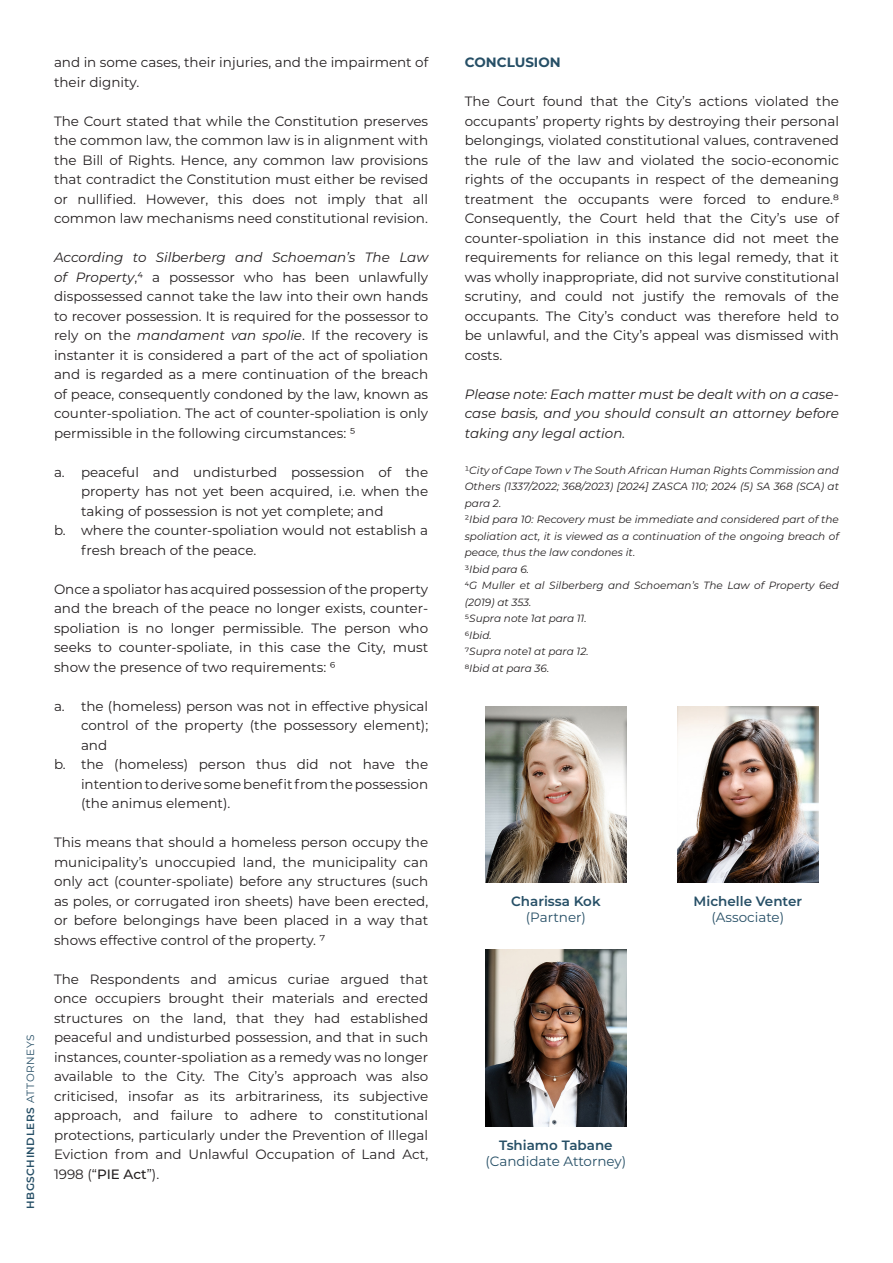
<style>
.page{position:relative;width:893px;height:1263px;background:#fff}
.page>*{position:absolute;margin:0;border:0;box-sizing:border-box;transform-origin:0 0}
.t1{font:13.5px/19.5px "Montserrat";color:#231f20;text-align:justify}
.t2{font:italic 13.5px/19.5px "Montserrat";color:#231f20;text-align:justify}
.t3{font:13.5px "Montserrat";color:#264f66}
.t4{font:600 13.5px "Montserrat";color:#264f66}
.t5{font:700 13.5px "Montserrat";color:#264f66}
.t6{font:italic 10.5px/16.5px "Montserrat";color:#231f20;text-align:justify}
.t7{font:600 10.5px "Montserrat";letter-spacing:.05em;color:#264f66}
.s1{font-weight:400}
.s2{font-style:italic}
.s3{font-weight:500}
.s4{font-style:normal}
</style>
<div class="page">
<img style="left:485px;top:706px;width:141px;height:177px">
<img style="left:677px;top:706px;width:141px;height:177px">
<img style="left:485px;top:950px;width:141px;height:176px">
<p class="t7" style="left:23px;top:1209px;width:175px;rotate:-90deg">HBGSCHINDLERS <span class="s1">ATTORNEYS</span></p>
<p class="t1" style="left:54px;top:52px;width:376px">and in some cases, their injuries, and the impairment of their dignity.</p>
<p class="t1" style="left:54px;top:111px;width:376px">The Court stated that while the Constitution preserves the common law, the common law is in alignment with the Bill of Rights. Hence, any common law provisions that contradict the Constitution must either be revised or nullified. However, this does not imply that all common law mechanisms need constitutional revision.</p>
<p class="t1" style="left:54px;top:247px;width:376px"><span class="s2">According to Silberberg and Schoeman’s The Law of Property</span>,⁴ a possessor who has been unlawfully dispossessed cannot take the law into their own hands to recover possession. It is required for the possessor to rely on the <span class="s2">mandament van spolie</span>. If the recovery is instanter it is considered a part of the act of spoliation and is regarded as a mere continuation of the breach of peace, consequently condoned by the law, known as counter-spoliation. The act of counter-spoliation is only permissible in the following circumstances: ⁵</p>
<p class="t1" style="left:81px;top:462px;width:349px;text-indent:-27px">a. peaceful and undisturbed possession of the property has not yet been acquired, i.e. when the taking of possession is not yet complete; and</p>
<p class="t1" style="left:81px;top:520px;width:349px;text-indent:-27px">b. where the counter-spoliation would not establish a fresh breach of the peace.</p>
<p class="t1" style="left:54px;top:579px;width:376px">Once a spoliator has acquired possession of the property and the breach of the peace no longer exists, counter&shy;spoliation is no longer permissible. The person who seeks to counter-spoliate, in this case the City, must show the presence of two requirements: ⁶</p>
<p class="t1" style="left:81px;top:696px;width:349px;text-indent:-27px">a. the (homeless) person was not in effective physical control of the property (the possessory element); and</p>
<p class="t1" style="left:81px;top:754px;width:349px;text-indent:-27px">b. the (homeless) person thus did not have the intention to derive some benefit from the possession (the animus element).</p>
<p class="t1" style="left:54px;top:832px;width:376px">This means that should a homeless person occupy the municipality’s unoccupied land, the municipality can only act (counter-spoliate) before any structures (such as poles, or corrugated iron sheets) have been erected, or before belongings have been placed in a way that shows effective control of the property. ⁷</p>
<p class="t1" style="left:54px;top:969px;width:376px">The Respondents and amicus curiae argued that once occupiers brought their materials and erected structures on the land, that they had established peaceful and undisturbed possession, and that in such instances, counter-spoliation as a remedy was no longer</p>
<p class="t1" style="left:54px;top:1066px;width:376px">available to the City. The City’s approach was also criticised, insofar as its arbitrariness, its subjective approach, and failure to adhere to constitutional protections, particularly under the Prevention of Illegal Eviction from and Unlawful Occupation of Land Act, 1998 (“<span class="s3">PIE Act</span>”).</p>
<p class="t5" style="left:465px;top:53px;width:97px">CONCLUSION</p>
<p class="t1" style="left:465px;top:91px;width:376px">The Court found that the City’s actions violated the occupants’ property rights by destroying their personal belongings, violated constitutional values, contravened the rule of the law and violated the socio-economic rights of the occupants in respect of the demeaning treatment the occupants were forced to endure.8<br>Consequently, the Court held that the City’s use of counter-spoliation in this instance did not meet the requirements for reliance on this legal remedy, that it was wholly inappropriate, did not survive constitutional scrutiny, and could not justify the removals of the occupants. The City’s conduct was therefore held to be unlawful, and the City’s appeal was dismissed with costs.</p>
<p class="t2" style="left:465px;top:384px;width:376px">Please note: Each matter must be dealt with on a case&shy;case basis, and you should consult an attorney before taking any legal action.</p>
<p class="t6" style="left:465px;top:462px;width:376px"><span class="s4">¹</span>City of Cape Town v The South African Human Rights Commission and Others (1337/2022; 368/2023) [2024] ZASCA 110; 2024 (5) SA 368 (SCA) at para 2.</p>
<p class="t6" style="left:465px;top:511px;width:376px"><span class="s4">²</span>Ibid para 10: Recovery must be immediate and considered part of the spoliation act, it is viewed as a continuation of the ongoing breach of peace, thus the law condones it.</p>
<p class="t6" style="left:465px;top:561px;width:66px"><span class="s4">3</span>Ibid para 6.</p>
<p class="t6" style="left:465px;top:577px;width:376px"><span class="s4">4</span>G Muller et al Silberberg and Schoeman’s The Law of Property 6ed (2019) at 353.</p>
<p class="t6" style="left:465px;top:610px;width:123px"><span class="s4">5</span>Supra note 1at para 11.</p>
<p class="t6" style="left:465px;top:627px;width:28px"><span class="s4">6</span>Ibid.</p>
<p class="t6" style="left:465px;top:643px;width:125px"><span class="s4">7</span>Supra note1 at para 12.</p>
<p class="t6" style="left:465px;top:660px;width:86px"><span class="s4">8</span>Ibid at para 36.</p>
<p class="t4" style="left:511px;top:892px;width:91px">Charissa Kok</p>
<p class="t3" style="left:526px;top:908px;width:62px">(Partner)</p>
<p class="t4" style="left:694px;top:892px;width:110px">Michelle Venter</p>
<p class="t3" style="left:711px;top:908px;width:74px">(Associate)</p>
<p class="t4" style="left:499px;top:1135px;width:115px">Tshiamo Tabane</p>
<p class="t3" style="left:485px;top:1152px;width:142px">(Candidate Attorney)</p>
</div>
